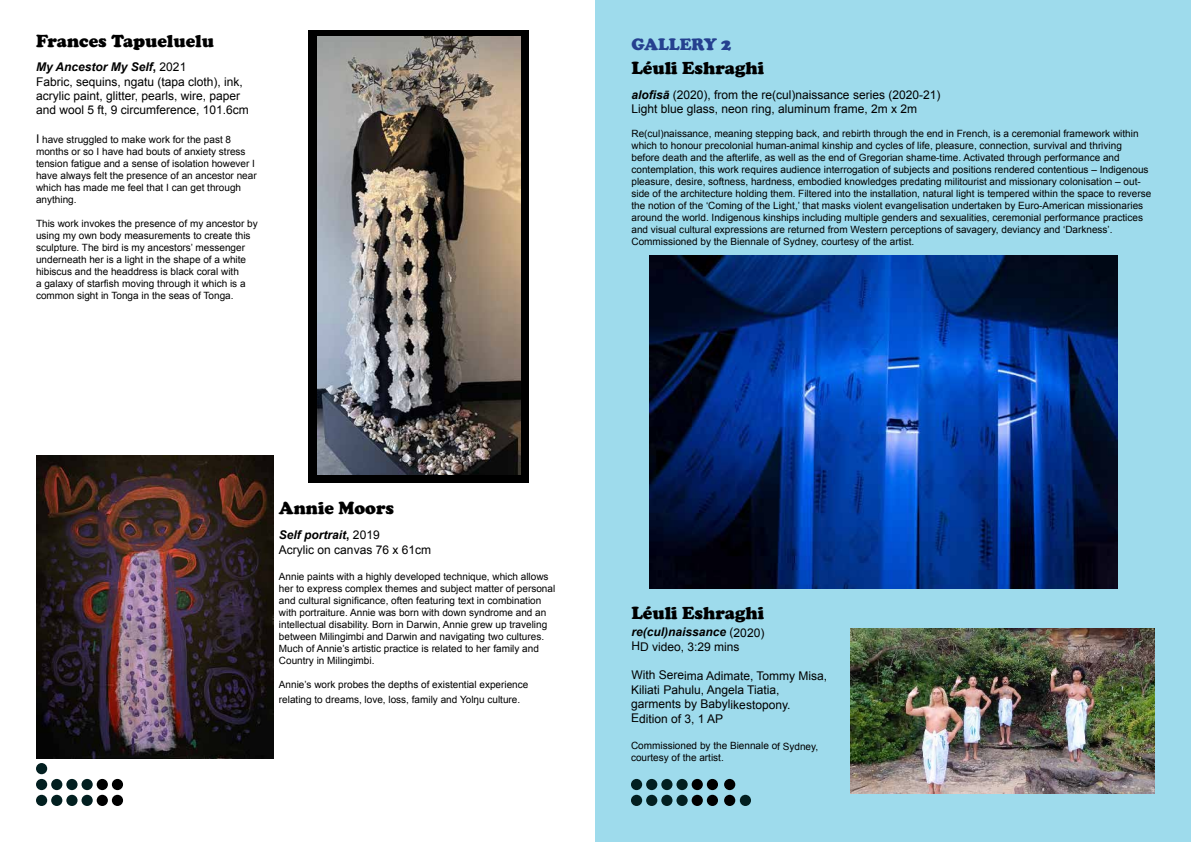
<style>
.page{position:relative;width:1191px;height:842px;background:#fff}
.page>*{position:absolute;margin:0;border:0;box-sizing:border-box;transform-origin:0 0}
.t1{font:900 18px "Cooper";color:#000}
.t2{font:900 17px "Cooper";color:#25408f}
.t3{font:12px/14.4px "Arial";color:#000}
.t4{font:10px/12px "Arial";color:#000}
.s1{font-weight:700;font-style:italic}
.s2{font-weight:700}
.s3{font-size:12px}
</style>
<div class="page">
<div style="left:308px;top:30px;width:220px;height:452px;background:#000"></div>
<div style="left:595px;top:0;width:596px;height:842px;background:#9edbec"></div>
<div style="left:36px;top:795px;width:11px;height:11px;background:#021f20;border-radius:50%"></div>
<div style="left:36px;top:779px;width:11px;height:11px;background:#021f20;border-radius:50%"></div>
<div style="left:36px;top:763px;width:11px;height:11px;background:#021f20;border-radius:50%"></div>
<div style="left:51px;top:795px;width:11px;height:11px;background:#021f20;border-radius:50%"></div>
<div style="left:51px;top:779px;width:11px;height:11px;background:#021f20;border-radius:50%"></div>
<div style="left:66px;top:795px;width:12px;height:11px;background:#021f20;border-radius:50%"></div>
<div style="left:66px;top:779px;width:12px;height:11px;background:#021f20;border-radius:50%"></div>
<div style="left:81px;top:795px;width:12px;height:11px;background:#021f20;border-radius:50%"></div>
<div style="left:81px;top:779px;width:12px;height:11px;background:#021f20;border-radius:50%"></div>
<img style="left:317px;top:36px;width:203px;height:439px">
<img style="left:36px;top:456px;width:237px;height:302px">
<img style="left:851px;top:628px;width:304px;height:165px">
<img style="left:649px;top:255px;width:469px;height:334px">
<div style="left:97px;top:795px;width:11px;height:11px;background:#000;border-radius:50%"></div>
<div style="left:97px;top:779px;width:11px;height:11px;background:#000;border-radius:50%"></div>
<div style="left:112px;top:795px;width:11px;height:11px;background:#000;border-radius:50%"></div>
<div style="left:112px;top:779px;width:11px;height:11px;background:#000;border-radius:50%"></div>
<div style="left:631px;top:795px;width:11px;height:11px;background:#021f20;border-radius:50%"></div>
<div style="left:631px;top:779px;width:11px;height:11px;background:#021f20;border-radius:50%"></div>
<div style="left:740px;top:795px;width:11px;height:11px;background:#021f20;border-radius:50%"></div>
<div style="left:646px;top:795px;width:11px;height:11px;background:#021f20;border-radius:50%"></div>
<div style="left:646px;top:779px;width:11px;height:11px;background:#021f20;border-radius:50%"></div>
<div style="left:661px;top:795px;width:11px;height:11px;background:#021f20;border-radius:50%"></div>
<div style="left:661px;top:779px;width:11px;height:11px;background:#021f20;border-radius:50%"></div>
<div style="left:676px;top:795px;width:11px;height:11px;background:#021f20;border-radius:50%"></div>
<div style="left:676px;top:779px;width:11px;height:11px;background:#021f20;border-radius:50%"></div>
<div style="left:691px;top:795px;width:12px;height:11px;background:#000;border-radius:50%"></div>
<div style="left:691px;top:779px;width:12px;height:11px;background:#000;border-radius:50%"></div>
<div style="left:707px;top:795px;width:11px;height:11px;background:#000;border-radius:50%"></div>
<div style="left:707px;top:779px;width:11px;height:11px;background:#000;border-radius:50%"></div>
<div style="left:724px;top:795px;width:11px;height:11px;background:#000;border-radius:50%"></div>
<div style="left:724px;top:779px;width:11px;height:11px;background:#000;border-radius:50%"></div>
<h1 class="t1" style="left:36px;top:31px;width:180px">Frances Tapueluelu</h1>
<p class="t3" style="left:36px;top:60px;width:214px"><span class="s1">My Ancestor My Self</span><span class="s2">,</span> 2021<br>Fabric, sequins, ngatu (tapa cloth), ink, acrylic paint, glitter, pearls, wire, paper and wool 5 ft, 9 circumference, 101.6cm</p>
<p class="t4" style="left:36px;top:134px;width:222px"><span class="s3">I</span> have struggled to make work for the past 8 months or so I have had bouts of anxiety stress tension fatigue and a sense of isolation however I have always felt the presence of an ancestor near which has made me feel that I can get through anything.</p>
<p class="t4" style="left:36px;top:218px;width:223px">This work invokes the presence of my ancestor by using my own body measurements to create this sculpture. The bird is my ancestors’ messenger underneath her is a light in the shape of a white hibiscus and the headdress is black coral with<br>a galaxy of starfish moving through it which is a common sight in Tonga in the seas of Tonga.</p>
<h2 class="t2" style="left:631px;top:35px;width:101px">GALLERY 2</h2>
<p class="t3" style="left:631px;top:87px;width:310px"><span class="s1">alofisā</span> (2020), from the re(cul)naissance series (2020-21)<br>Light blue glass, neon ring, aluminum frame, 2m x 2m</p>
<p class="t4" style="left:631px;top:128px;width:521px">Re(cul)naissance, meaning stepping back, and rebirth through the end in French, is a ceremonial framework within which to honour precolonial human-animal kinship and cycles of life, pleasure, connection, survival and thriving before death and the afterlife, as well as the end of Gregorian shame-time. Activated through performance and contemplation, this work requires audience interrogation of subjects and positions rendered contentious – Indigenous pleasure, desire, softness, hardness, embodied knowledges predating militourist and missionary colonisation – out&shy;side of the architecture holding them. Filtered into the installation, natural light is tempered within the space to reverse the notion of the ‘Coming of the Light,’ that masks violent evangelisation undertaken by Euro-American missionaries around the world. Indigenous kinships including multiple genders and sexualities, ceremonial performance practices and visual cultural expressions are returned from Western perceptions of savagery, deviancy and ‘Darkness’.<br>Commissioned by the Biennale of Sydney, courtesy of the artist.</p>
<h1 class="t1" style="left:631px;top:58px;width:134px">Léuli Eshraghi</h1>
<h1 class="t1" style="left:279px;top:497px;width:117px">Annie Moors</h1>
<p class="t3" style="left:279px;top:528px;width:154px"><span class="s1">Self portrait</span><span class="s2">,</span> 2019<br>Acrylic on canvas 76 x 61cm</p>
<p class="t4" style="left:279px;top:571px;width:278px">Annie paints with a highly developed technique, which allows her to express complex themes and subject matter of personal and cultural significance, often featuring text in combination with portraiture. Annie was born with down syndrome and an intellectual disability. Born in Darwin, Annie grew up traveling between Milingimbi and Darwin and navigating two cultures.<br>Much of Annie’s artistic practice is related to her family and Country in Milingimbi.</p>
<p class="t4" style="left:279px;top:677px;width:251px;line-height:14.4px">Annie’s work probes the depths of existential experience relating to dreams, love, loss, family and Yolŋu culture.</p>
<h1 class="t1" style="left:631px;top:603px;width:134px">Léuli Eshraghi</h1>
<p class="t3" style="left:631px;top:625px;width:134px"><span class="s1">re(cul)naissance</span> (2020)<br>HD video, 3:29 mins</p>
<p class="t3" style="left:631px;top:668px;width:198px">With Sereima Adimate, Tommy Misa,<br>Kiliati Pahulu, Angela Tiatia, garments by Babylikestopony.<br>Edition of 3, 1 AP</p>
<p class="t4" style="left:631px;top:740px;width:189px">Commissioned by the Biennale of Sydney, courtesy of the artist.</p>
</div>
